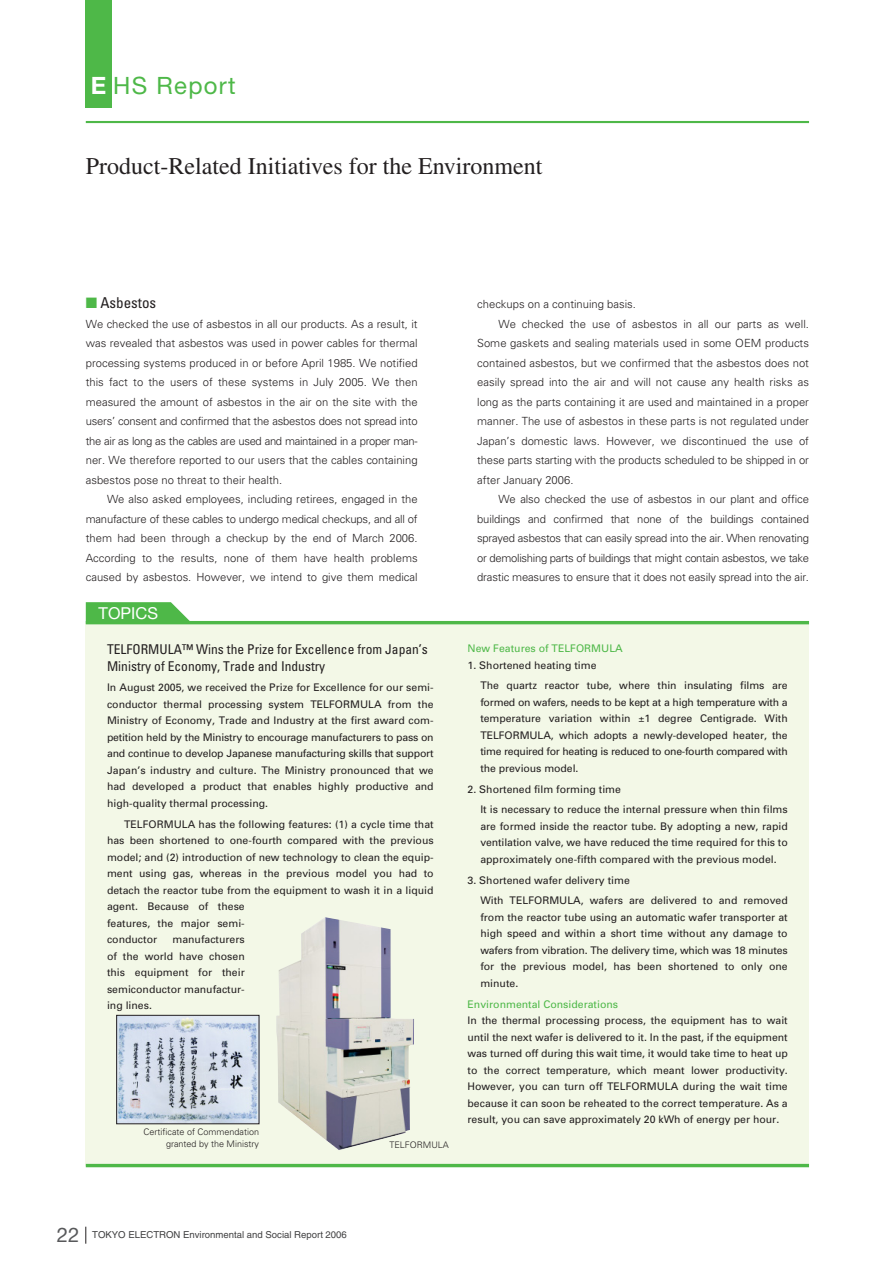
<style>
.page{position:relative;width:893px;height:1263px;background:#fff}
.page>*{position:absolute;margin:0;border:0;box-sizing:border-box;transform-origin:0 0}
.t1{font:24px "Times";color:#231f20}
.t2{font:23.85px "Helvetica Neue";letter-spacing:.055em;color:#4eb848}
.t3{font:16.5px "Helvetica Neue";color:#fff}
.t4{font:condensed 15px "Univers";color:#231f20}
.t5{font:condensed 13.5px/16.5px "Univers";color:#231f20}
.t6{font:300 11.25px/19.5px "Univers";color:#231f20;text-align:justify}
.t7{font:300 11.25px "Univers";letter-spacing:-.025em;color:#231f20}
.t8{font:300 11.25px "Univers";letter-spacing:-.02em;color:#231f20}
.t9{font:10.5px/16.5px "Univers";color:#231f20;text-align:justify}
.t10{font:10.5px "Univers";color:#4eb848}
.t11{font:9.6px "Helvetica";color:#404041}
.t12{font:300 9px/11.7px "Univers";color:#231f20;text-align:right}
.s1{font-weight:700;color:#fff}
.s2{color:#4eb848}
.s3{font-family:"Helvetica Neue";font-size:20.25px;color:#58595b}
</style>
<div class="page">
<div style="left:86px;top:0;width:26px;height:107px;background:#4eb848"></div>
<hr style="left:86px;top:121px;width:723px;height:2px;background:#4eb848">
<div style="left:86px;top:623px;width:723px;height:543px;background:#f3f8e7"></div>
<hr style="left:86px;top:1164px;width:723px;height:3px;background:#4eb848">
<hr style="left:86px;top:621px;width:723px;height:3px;background:#4eb848">
<svg style="left:86px;top:602px;width:104px;height:19px;background:#60bf5a"></svg>
<img style="left:276px;top:917px;width:138px;height:233px">
<img style="left:118px;top:1017px;width:139px;height:105px">
<div style="left:116px;top:1015px;width:143px;height:109px;border:1px solid #231f20"></div>
<svg style="left:85px;top:1227px;width:1px;height:17px"></svg>
<h2 class="t2" style="left:91px;top:77px;width:146px"><span class="s1">E</span> HS Report</h2>
<h1 class="t1" style="left:86px;top:157px;width:458px">Product-Related Initiatives for the Environment</h1>
<h3 class="t4" style="left:86px;top:298px;width:72px"><span class="s2">■</span> Asbestos</h3>
<p class="t6" style="left:86px;top:315px;width:333px">We checked the use of asbestos in all our products. As a result, it was revealed that asbestos was used in power cables for thermal processing systems produced in or before April 1985. We notified this fact to the users of these systems in July 2005. We then measured the amount of asbestos in the air on the site with the users’ consent and confirmed that the asbestos does not spread into the air as long as the cables are used and maintained in a proper man&shy;ner. We therefore reported to our users that the cables containing asbestos pose no threat to their health.</p>
<p class="t6" style="left:86px;top:490px;width:333px;text-indent:21px">We also asked employees, including retirees, engaged in the manufacture of these cables to undergo medical checkups, and all of them had been through a checkup by the end of March 2006.<br>According to the results, none of them have health problems caused by asbestos. However, we intend to give them medical</p>
<h3 class="t3" style="left:99px;top:607px;width:61px">TOPICS</h3>
<p class="t5" style="left:107px;top:642px;width:322px">TELFORMULA™ Wins the Prize for Excellence from Japan’s<br>Ministry of Economy, Trade and Industry</p>
<p class="t9" style="left:107px;top:680px;width:328px">In August 2005, we received the Prize for Excellence for our semi&shy;conductor thermal processing system TELFORMULA from the Ministry of Economy, Trade and Industry at the first award com&shy;petition held by the Ministry to encourage manufacturers to pass on and continue to develop Japanese manufacturing skills that support Japan’s industry and culture. The Ministry pronounced that we had developed a product that enables highly productive and high-quality thermal processing.</p>
<p class="t9" style="left:107px;top:817px;width:328px;text-align:left;text-indent:17px">TELFORMULA has the following features: (1) a cycle time that has been shortened to one-fourth compared with the previous model; and (2) introduction of new technology to clean the equip&shy;ment using gas, whereas in the previous model you had to detach the reactor tube from the equipment to wash it in a liquid agent. Because of these<br>features, the major semi-<br>conductor</p>
<p class="t9" style="left:107px;top:932px;width:139px;text-indent:65px">manufacturers of the world have chosen this equipment for their semiconductor manufactur&shy;ing lines.</p>
<p class="t12" style="left:143px;top:1127px;width:117px">Certificate of Commendation granted by the Ministry</p>
<p class="t12" style="left:389px;top:1140px;width:61px">TELFORMULA</p>
<p class="t6" style="left:477px;top:295px;width:160px">checkups on a continuing basis.</p>
<p class="t6" style="left:498px;top:315px;width:312px">We checked the use of asbestos in all our parts as well.</p>
<p class="t6" style="left:477px;top:334px;width:333px">Some gaskets and sealing materials used in some OEM products</p>
<p class="t6" style="left:477px;top:354px;width:333px">contained asbestos, but we confirmed that the asbestos does not</p>
<p class="t6" style="left:477px;top:373px;width:333px">easily spread into the air and will not cause any health risks as</p>
<p class="t6" style="left:477px;top:393px;width:333px">long as the parts containing it are used and maintained in a proper</p>
<p class="t6" style="left:477px;top:412px;width:333px">manner. The use of asbestos in these parts is not regulated under</p>
<p class="t6" style="left:477px;top:432px;width:333px">Japan’s domestic laws. However, we discontinued the use of</p>
<p class="t6" style="left:477px;top:451px;width:333px">these parts starting with the products scheduled to be shipped in or</p>
<p class="t6" style="left:477px;top:471px;width:98px">after January 2006.</p>
<p class="t6" style="left:498px;top:490px;width:312px">We also checked the use of asbestos in our plant and office</p>
<p class="t6" style="left:477px;top:510px;width:333px">buildings and confirmed that none of the buildings contained</p>
<p class="t8" style="left:477px;top:534px;width:333px">sprayed asbestos that can easily spread into the air. When renovating</p>
<p class="t7" style="left:477px;top:553px;width:333px">or demolishing parts of buildings that might contain asbestos, we take</p>
<p class="t6" style="left:477px;top:568px;width:333px">drastic measures to ensure that it does not easily spread into the air.</p>
<p class="t10" style="left:467px;top:644px;width:157px">New Features of TELFORMULA</p>
<p class="t9" style="left:480px;top:655px;width:309px;line-height:20.7px;text-indent:-13px">1. Shortened heating time<br>The quartz reactor tube, where thin insulating films are</p>
<p class="t9" style="left:480px;top:695px;width:309px">formed on wafers, needs to be kept at a high temperature with a temperature variation within ±1 degree Centigrade. With TELFORMULA, which adopts a newly-developed heater, the time required for heating is reduced to one-fourth compared with the previous model.</p>
<p class="t9" style="left:480px;top:779px;width:309px;line-height:20.7px;text-indent:-13px">2. Shortened film forming time<br>It is necessary to reduce the internal pressure when thin films</p>
<p class="t9" style="left:480px;top:819px;width:309px">are formed inside the reactor tube. By adopting a new, rapid ventilation valve, we have reduced the time required for this to approximately one-fifth compared with the previous model.</p>
<p class="t9" style="left:480px;top:870px;width:309px;line-height:20.7px;text-indent:-13px">3. Shortened wafer delivery time<br>With TELFORMULA, wafers are delivered to and removed</p>
<p class="t9" style="left:480px;top:910px;width:309px">from the reactor tube using an automatic wafer transporter at high speed and within a short time without any damage to wafers from vibration. The delivery time, which was 18 minutes for the previous model, has been shortened to only one minute.</p>
<p class="t10" style="left:467px;top:1000px;width:152px">Environmental Considerations</p>
<p class="t9" style="left:467px;top:1013px;width:322px">In the thermal processing process, the equipment has to wait until the next wafer is delivered to it. In the past, if the equipment was turned off during this wait time, it would take time to heat up to the correct temperature, which meant lower productivity.<br>However, you can turn off TELFORMULA during the wait time because it can soon be reheated to the correct temperature. As a result, you can save approximately 20 kWh of energy per hour.</p>
<p class="t11" style="left:57px;top:1231px;width:291px"><span class="s3">22</span> TOKYO ELECTRON Environmental and Social Report 2006</p>
</div>
